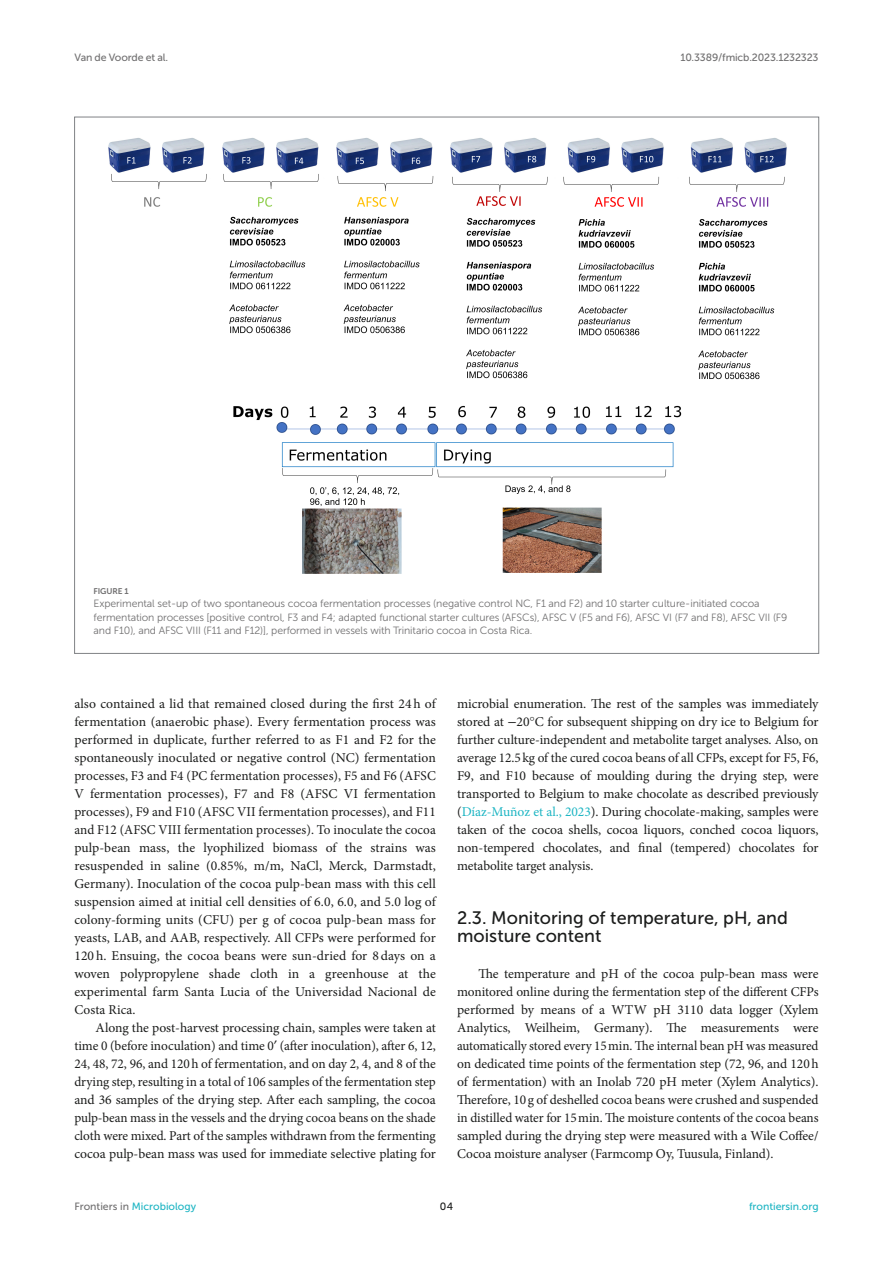
<style>
.page{position:relative;width:893px;height:1263px;background:#fff}
.page>*{position:absolute;margin:0;border:0;box-sizing:border-box;transform-origin:0 0}
.HEAD_2{font:18px/18px "Museo Sans 500";color:#1b1c1b}
.TEXT_FLUSH{font:13.5px/18px "Minion Pro";color:#1b1c1b;text-align:justify}
.TEXT{font:13.5px/18px "Minion Pro";letter-spacing:-.01em;color:#1b1c1b;text-align:justify}
.FIG_LEG{font:10.5px/13.5px "Museo Sans 300";letter-spacing:-.01em;color:#706f70}
.t1{font:10.5px "Museo Sans 500";letter-spacing:-.015em;color:#706f70}
.t2{font:10.5px "Museo Sans 500";color:#1db5c3}
.t3{font:10.5px "Museo Sans 500";color:#1b1c1b}
.FIG_HD{font:8.25px "Museo Sans 700";letter-spacing:-.01em;color:#706f70}
.s1{font-family:"Gentium Plus"}
.s2{font-family:"STIX"}
.s3{color:#1db5c3}
.s4{color:#706f70}
</style>
<div class="page">
<img style="left:108px;top:138px;width:679px;height:436px">
<p class="t1" style="left:74px;top:51px;width:95px">Van de Voorde et al.</p>
<p class="t1" style="left:680px;top:51px;width:140px">10.3389/fmicb.2023.1232323</p>
<p class="FIG_HD" style="left:94px;top:586px;width:37px">FIGURE 1</p>
<p class="FIG_LEG" style="left:94px;top:597px;width:695px">Experimental set-up of two spontaneous cocoa fermentation processes (negative control NC, F1 and F2) and 10 starter culture-initiated cocoa fermentation processes [positive control, F3 and F4; adapted functional starter cultures (AFSCs), AFSC V (F5 and F6), AFSC VI (F7 and F8), AFSC VII (F9 and F10), and AFSC VIII (F11 and F12)], performed in vessels with Trinitario cocoa in Costa Rica.</p>
<p class="TEXT_FLUSH" style="left:74px;top:695px;width:363px">also contained a lid that remained closed during the first 24 h of fermentation (anaerobic phase). Every fermentation process was performed in duplicate, further referred to as F1 and F2 for the spontaneously inoculated or negative control (NC) fermentation processes, F3 and F4 (PC fermentation processes), F5 and F6 (AFSC V fermentation processes), F7 and F8 (AFSC VI fermentation processes), F9 and F10 (AFSC VII fermentation processes), and F11 and F12 (AFSC VIII fermentation processes). To inoculate the cocoa pulp-bean mass, the lyophilized biomass of the strains was resuspended in saline (0.85%, m/m, NaCl, Merck, Darmstadt, Germany). Inoculation of the cocoa pulp-bean mass with this cell suspension aimed at initial cell densities of 6.0, 6.0, and 5.0 log of colony-forming units (CFU) per g of cocoa pulp-bean mass for yeasts, LAB, and AAB, respectively. All CFPs were performed for 120 h. Ensuing, the cocoa beans were sun-dried for 8 days on a woven polypropylene shade cloth in a greenhouse at the experimental farm Santa Lucia of the Universidad Nacional de Costa Rica.</p>
<p class="TEXT" style="left:74px;top:1019px;width:363px;text-indent:21px">Along the post-harvest processing chain, samples were taken at time 0 (before inoculation) and time 0<span class="s1">′</span> (after inoculation), after 6, 12, 24, 48, 72, 96, and 120h of fermentation, and on day 2, 4, and 8 of the drying step, resulting in a total of 106 samples of the fermentation step and 36 samples of the drying step. After each sampling, the cocoa pulp-bean mass in the vessels and the drying cocoa beans on the shade cloth were mixed. Part of the samples withdrawn from the fermenting cocoa pulp-bean mass was used for immediate selective plating for</p>
<p class="TEXT" style="left:457px;top:695px;width:363px">microbial enumeration. The rest of the samples was immediately stored at <span class="s2">−</span>20<span class="s2">°</span>C for subsequent shipping on dry ice to Belgium for further culture-independent and metabolite target analyses. Also, on average 12.5kg of the cured cocoa beans of all CFPs, except for F5, F6, F9, and F10 because of moulding during the drying step, were transported to Belgium to make chocolate as described previously (<span class="s3">Díaz-Muñoz et al., 2023</span>). During chocolate-making, samples were taken of the cocoa shells, cocoa liquors, conched cocoa liquors, non-tempered chocolates, and final (tempered) chocolates for metabolite target analysis.</p>
<p class="HEAD_2" style="left:457px;top:909px;width:332px">2.3. Monitoring of temperature, pH, and moisture content</p>
<p class="TEXT_FLUSH" style="left:457px;top:965px;width:363px;text-indent:21px">The temperature and pH of the cocoa pulp-bean mass were monitored online during the fermentation step of the different CFPs performed by means of a WTW pH 3110 data logger (Xylem Analytics, Weilheim, Germany). The measurements were automatically stored every 15min. The internal bean pH was measured on dedicated time points of the fermentation step (72, 96, and 120h of fermentation) with an Inolab 720 pH meter (Xylem Analytics).<br>Therefore, 10g of deshelled cocoa beans were crushed and suspended in distilled water for 15min. The moisture contents of the cocoa beans sampled during the drying step were measured with a Wile Coffee/ Cocoa moisture analyser (Farmcomp Oy, Tuusula, Finland).</p>
<p class="t2" style="left:74px;top:1200px;width:123px"><span class="s4">Frontiers in</span> Microbiology</p>
<p class="t3" style="left:440px;top:1200px;width:15px">04</p>
<p class="t2" style="left:749px;top:1200px;width:71px">frontiersin.org</p>
</div>
